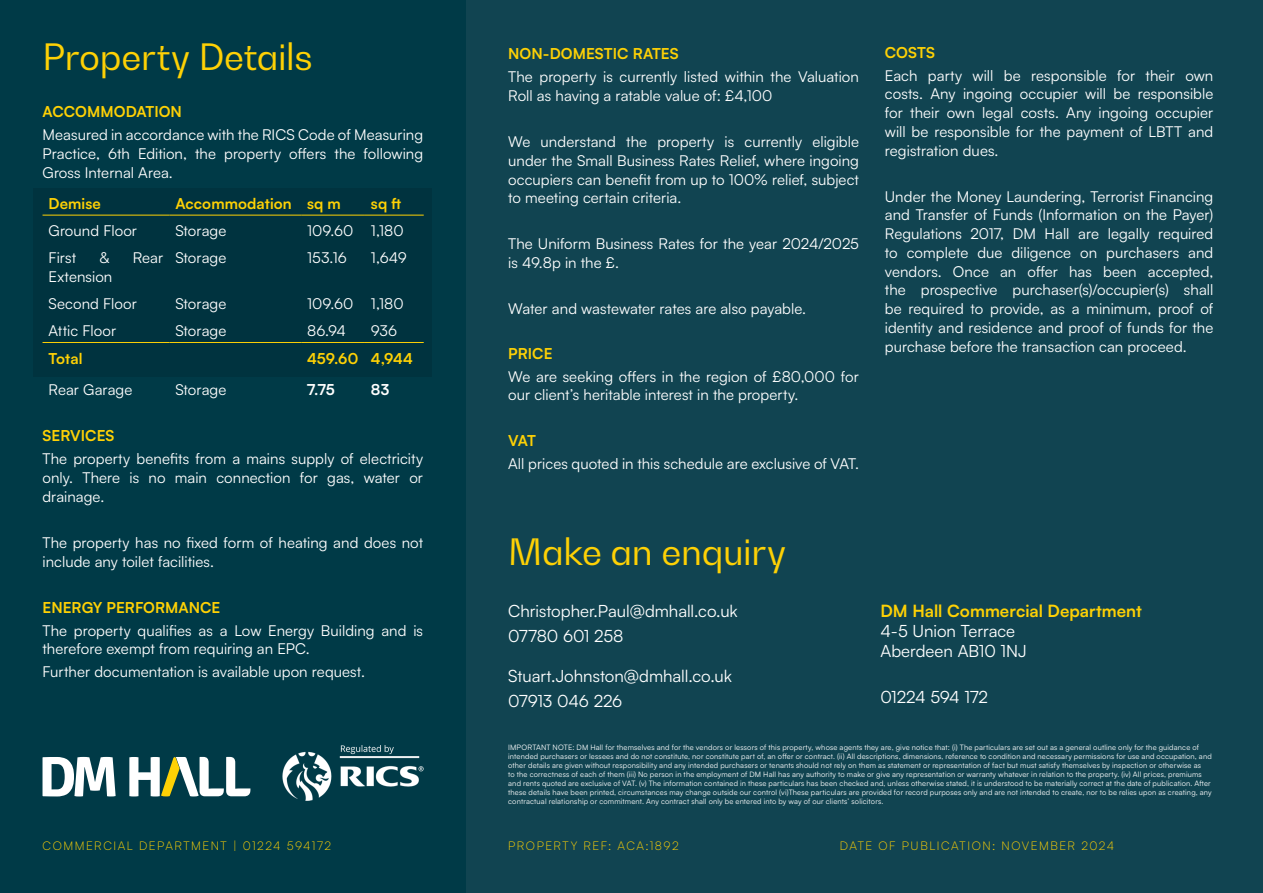
<style>
.page{position:relative;width:1263px;height:893px;background:#fff}
.page>*{position:absolute;margin:0;border:0;box-sizing:border-box;transform-origin:0 0}
.t1{font:36px "Bw Gradual DEMO";letter-spacing:-.01em;color:#fed105}
.t2{font:16.8px/25.2px "Satoshi";letter-spacing:-.005em;color:#fff}
.Text{font:15px/18.8px "Satoshi";letter-spacing:.005em;color:#fff}
.Headings{font:700 15px "Satoshi";letter-spacing:.005em;color:#fed105}
.Text-2{font:700 15px "Satoshi";color:#fff}
.Text-3{font:700 15px "Satoshi";letter-spacing:.005em;color:#fed105}
.t3{font:300 12px "Satoshi";letter-spacing:.125em;color:#fed105}
.t4{font:7.5px/9px "Satoshi";letter-spacing:.02em;color:#fff}
.s1{font-weight:700;color:#fed105}
</style>
<div class="page">
<div style="left:0;top:0;width:466px;height:893px;background:#003a47"></div>
<div style="left:34px;top:188px;width:398px;height:188px;background:#00333f"></div>
<div style="left:466px;top:0;width:797px;height:893px;background:#114451"></div>
<img style="left:283px;top:745px;width:140px;height:55px">
<svg style="left:43px;top:757px;width:73px;height:39px"></svg>
<svg style="left:129px;top:757px;width:121px;height:39px"></svg>
<hr style="left:43px;top:215px;width:126px;height:1px;background:#fed105">
<hr style="left:169px;top:215px;width:132px;height:1px;background:#fed105">
<hr style="left:301px;top:215px;width:64px;height:1px;background:#fed105">
<hr style="left:365px;top:215px;width:59px;height:1px;background:#fed105">
<hr style="left:43px;top:342px;width:126px;height:1px;background:#fed105">
<hr style="left:169px;top:342px;width:132px;height:1px;background:#fed105">
<hr style="left:301px;top:342px;width:64px;height:1px;background:#fed105">
<hr style="left:365px;top:342px;width:59px;height:1px;background:#fed105">
<p class="t1" style="left:43px;top:34px;width:272px">Property Details</p>
<p class="Headings" style="left:43px;top:101px;width:141px">ACCOMMODATION</p>
<p class="Text" style="left:43px;top:125px;width:382px;text-align:justify">Measured in accordance with the RICS Code of Measuring Practice, 6th Edition, the property offers the following Gross Internal Area.</p>
<p class="Headings" style="left:49px;top:193px;width:54px">Demise</p>
<p class="Headings" style="left:175px;top:193px;width:118px">Accommodation</p>
<p class="Headings" style="left:307px;top:193px;width:35px">sq m</p>
<p class="Headings" style="left:371px;top:193px;width:32px">sq ft</p>
<p class="Text" style="left:49px;top:221px;width:90px">Ground Floor</p>
<p class="Text" style="left:175px;top:221px;width:52px">Storage</p>
<p class="Text" style="left:307px;top:221px;width:48px">109.60</p>
<p class="Text" style="left:371px;top:221px;width:34px">1,180</p>
<p class="Text" style="left:49px;top:248px;width:29px">First</p>
<p class="Text" style="left:99px;top:248px;width:12px">&amp;</p>
<p class="Text" style="left:133px;top:248px;width:32px">Rear</p>
<p class="Text" style="left:49px;top:267px;width:65px">Extension</p>
<p class="Text" style="left:175px;top:248px;width:52px">Storage</p>
<p class="Text" style="left:307px;top:248px;width:41px">153.16</p>
<p class="Text" style="left:371px;top:248px;width:37px">1,649</p>
<p class="Text" style="left:49px;top:294px;width:90px">Second Floor</p>
<p class="Text" style="left:175px;top:294px;width:52px">Storage</p>
<p class="Text" style="left:307px;top:294px;width:48px">109.60</p>
<p class="Text" style="left:371px;top:294px;width:34px">1,180</p>
<p class="Text" style="left:49px;top:321px;width:69px">Attic Floor</p>
<p class="Text" style="left:175px;top:321px;width:52px">Storage</p>
<p class="Text" style="left:307px;top:321px;width:40px">86.94</p>
<p class="Text" style="left:371px;top:321px;width:28px">936</p>
<p class="Headings" style="left:49px;top:347px;width:36px">Total</p>
<p class="Headings" style="left:307px;top:347px;width:53px">459.60</p>
<p class="Headings" style="left:371px;top:347px;width:43px">4,944</p>
<p class="Text" style="left:49px;top:380px;width:85px">Rear Garage</p>
<p class="Text" style="left:175px;top:380px;width:52px">Storage</p>
<p class="Text-2" style="left:307px;top:379px;width:29px">7.75</p>
<p class="Text-2" style="left:371px;top:379px;width:20px">83</p>
<p class="Headings" style="left:43px;top:425px;width:73px">SERVICES</p>
<p class="Text" style="left:43px;top:449px;width:382px;text-align:justify">The property benefits from a mains supply of electricity only. There is no main connection for gas, water or drainage.</p>
<p class="Text" style="left:43px;top:532px;width:382px">The property has no fixed form of heating and does not include any toilet facilities.</p>
<p class="Headings" style="left:43px;top:596px;width:180px">ENERGY PERFORMANCE</p>
<p class="Text" style="left:43px;top:620px;width:382px">The property qualifies as a Low Energy Building and is therefore exempt from requiring an EPC.</p>
<p class="Text" style="left:43px;top:662px;width:324px">Further documentation is available upon request.</p>
<p class="Headings" style="left:508px;top:43px;width:172px">NON-DOMESTIC RATES</p>
<p class="Text" style="left:508px;top:67px;width:352px">The property is currently listed within the Valuation<br>Roll as having a ratable value of: £4,100</p>
<p class="Text" style="left:508px;top:132px;width:352px;text-align:justify">We understand the property is currently eligible under the Small Business Rates Relief, where ingoing occupiers can benefit from up to 100% relief, subject to meeting certain criteria.</p>
<p class="Text" style="left:508px;top:234px;width:352px">The Uniform Business Rates for the year 2024/2025 is 49.8p in the £.</p>
<p class="Text" style="left:508px;top:299px;width:299px">Water and wastewater rates are also payable.</p>
<p class="Text-3" style="left:508px;top:342px;width:46px">PRICE</p>
<p class="Text" style="left:508px;top:366px;width:352px">We are seeking offers in the region of £80,000 for our client’s heritable interest in the property.</p>
<p class="Headings" style="left:508px;top:429px;width:29px">VAT</p>
<p class="Text" style="left:508px;top:453px;width:352px">All prices quoted in this schedule are exclusive of VAT.</p>
<p class="Headings" style="left:885px;top:41px;width:52px">COSTS</p>
<p class="Text" style="left:885px;top:65px;width:330px;text-align:justify">Each party will be responsible for their own costs. Any ingoing occupier will be responsible for their own legal costs. Any ingoing occupier will be responsible for the payment of LBTT and registration dues.</p>
<p class="Text" style="left:885px;top:186px;width:330px;text-align:justify">Under the Money Laundering, Terrorist Financing and Transfer of Funds (Information on the Payer)<br>Regulations 2017, DM Hall are legally required to complete due diligence on purchasers and vendors. Once an offer has been accepted, the prospective purchaser(s)/occupier(s) shall be required to provide, as a minimum, proof of identity and residence and proof of funds for the purchase before the transaction can proceed.</p>
<p class="t1" style="left:508px;top:529px;width:279px">Make an enquiry</p>
<p class="t2" style="left:508px;top:598px;width:231px">Christopher.Paul@dmhall.co.uk<br>07780 601 258</p>
<p class="t2" style="left:508px;top:662px;width:225px">Stuart.Johnston@dmhall.co.uk<br>07913 046 226</p>
<p class="t2" style="left:880px;top:600px;width:263px;line-height:20.2px"><span class="s1">DM Hall Commercial Department<br></span>4-5 Union Terrace<br>Aberdeen AB10 1NJ</p>
<p class="t2" style="left:880px;top:683px;width:109px">01224 594 172</p>
<p class="t4" style="left:508px;top:742px;width:705px">IMPORTANT NOTE: DM Hall for themselves and for the vendors or lessors of this property, whose agents they are, give notice that: (i) The particulars are set out as a general outline only for the guidance of intended purchasers or lessees and do not constitute, nor constitute part of, an offer or contract. (ii) All descriptions, dimensions, reference to condition and necessary permissions for use and occupation, and other details are given without responsibility and any intended purchasers or tenants should not rely on them as statement or representation of fact but must satisfy themselves by inspection or otherwise as<br>to the correctness of each of them (iii) No person in the employment of DM Hall has any authority to make or give any representation or warranty whatever in relation to the property. (iv) All prices, premiums and rents quoted are exclusive of VAT. (v) The information contained in these particulars has been checked and, unless otherwise stated, it is understood to be materially correct at the date of publication. After these details have been printed, circumstances may change outside our control (vi)These particulars are provided for record purposes only and are not intended to create, nor to be relies upon as creating, any contractual relationship or commitment. Any contract shall only be entered into by way of our clients’ solicitors.</p>
<p class="t3" style="left:43px;top:838px;width:290px">COMMERCIAL DEPARTMENT | 01224 594172</p>
<p class="t3" style="left:508px;top:838px;width:172px">PROPERTY REF: ACA:1892</p>
<p class="t3" style="left:840px;top:838px;width:276px">DATE OF PUBLICATION: NOVEMBER 2024</p>
</div>
